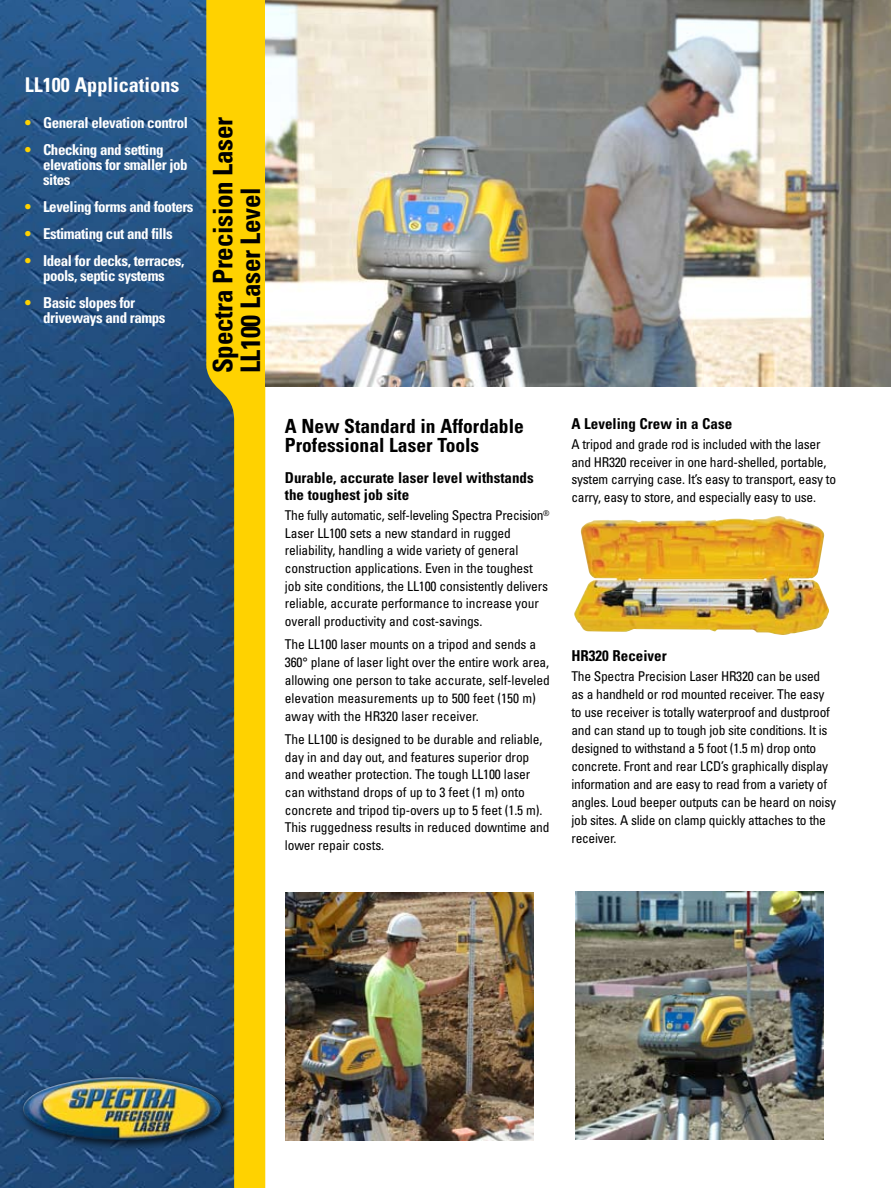
<style>
.page{position:relative;width:891px;height:1188px;background:#fff}
.page>*{position:absolute;margin:0;border:0;box-sizing:border-box;transform-origin:0 0}
.t1{font:700 condensed 27px/27.6px "Univers LT Std";letter-spacing:-.01em;color:#000}
.t2{font:700 condensed 20.25px "Univers LT Std";color:#fff}
.t3{font:700 condensed 19.5px/19.5px "Univers LT Std";color:#000}
.t4{font:700 condensed 15px/15px "Univers LT Std";letter-spacing:-.03em;color:#fff}
.t5{font:700 condensed 15px/17.7px "Univers LT Std";color:#000}
.t6{font:condensed 13.5px/17.7px "Univers LT Std";letter-spacing:-.01em;color:#000}
.s1{color:#ffd200}
</style>
<div class="page">
<img style="left:0;top:0;width:204px;height:1188px">
<div style="left:18px;top:1072px;width:215px;height:80px;background:#000;opacity:.75"></div>
<img style="left:23px;top:1077px;width:181px;height:63px">
<svg style="left:204px;top:0;width:61px;height:1188px;background:#b2a329"></svg>
<img style="left:285px;top:892px;width:248px;height:249px">
<img style="left:265px;top:0;width:626px;height:386px">
<img style="left:576px;top:891px;width:248px;height:248px">
<img style="left:574px;top:516px;width:210px;height:119px">
<h2 class="t2" style="left:25px;top:73px;width:156px">LL100 Applications</h2>
<p class="t4" style="left:25px;top:115px;width:164px"><span class="s1">•</span> General elevation control</p>
<p class="t4" style="left:43px;top:142px;width:146px;text-indent:-18px"><span class="s1">•</span> Checking and setting elevations for smaller job sites</p>
<p class="t4" style="left:25px;top:199px;width:170px"><span class="s1">•</span> Leveling forms and footers</p>
<p class="t4" style="left:25px;top:226px;width:149px"><span class="s1">•</span> Estimating cut and fills</p>
<p class="t4" style="left:25px;top:253px;width:161px;text-align:center"><span class="s1">•</span> Ideal for decks, terraces, pools, septic systems</p>
<p class="t4" style="left:43px;top:295px;width:124px;text-indent:-18px"><span class="s1">•</span> Basic slopes for driveways and ramps</p>
<h1 class="t1" style="left:209px;top:373px;width:258px;rotate:-90deg">Spectra Precision Laser<br>LL100 Laser Level</h1>
<h3 class="t3" style="left:285px;top:416px;width:240px">A New Standard in Affordable<br>Professional Laser Tools</h3>
<p class="t5" style="left:285px;top:468px;width:250px">Durable, accurate laser level withstands the toughest job site</p>
<p class="t6" style="left:285px;top:506px;width:266px">The fully automatic, self-leveling Spectra Precision<sup>® </sup>Laser LL100 sets a new standard in rugged reliability, handling a wide variety of general construction applications. Even in the toughest job site conditions, the LL100 consistently delivers reliable, accurate performance to increase your overall productivity and cost-savings.</p>
<p class="t6" style="left:285px;top:635px;width:266px">The LL100 laser mounts on a tripod and sends a 360° plane of laser light over the entire work area, allowing one person to take accurate, self-leveled elevation measurements up to 500 feet (150 m) away with the HR320 laser receiver.</p>
<p class="t6" style="left:285px;top:730px;width:266px">The LL100 is designed to be durable and reliable, day in and day out, and features superior drop and weather protection. The tough LL100 laser can withstand drops of up to 3 feet (1 m) onto concrete and tripod tip-overs up to 5 feet (1.5 m).<br>This ruggedness results in reduced downtime and lower repair costs.</p>
<p class="t5" style="left:571px;top:415px;width:162px">A Leveling Crew in a Case</p>
<p class="t6" style="left:571px;top:435px;width:266px">A tripod and grade rod is included with the laser and HR320 receiver in one hard-shelled, portable, system carrying case. It’s easy to transport, easy to carry, easy to store, and especially easy to use.</p>
<p class="t5" style="left:571px;top:646px;width:97px">HR320 Receiver</p>
<p class="t6" style="left:571px;top:667px;width:266px">The Spectra Precision Laser HR320 can be used as a handheld or rod mounted receiver. The easy to use receiver is totally waterproof and dustproof and can stand up to tough job site conditions. It is designed to withstand a 5 foot (1.5 m) drop onto concrete. Front and rear LCD’s graphically display information and are easy to read from a variety of angles. Loud beeper outputs can be heard on noisy job sites. A slide on clamp quickly attaches to the receiver.</p>
</div>
